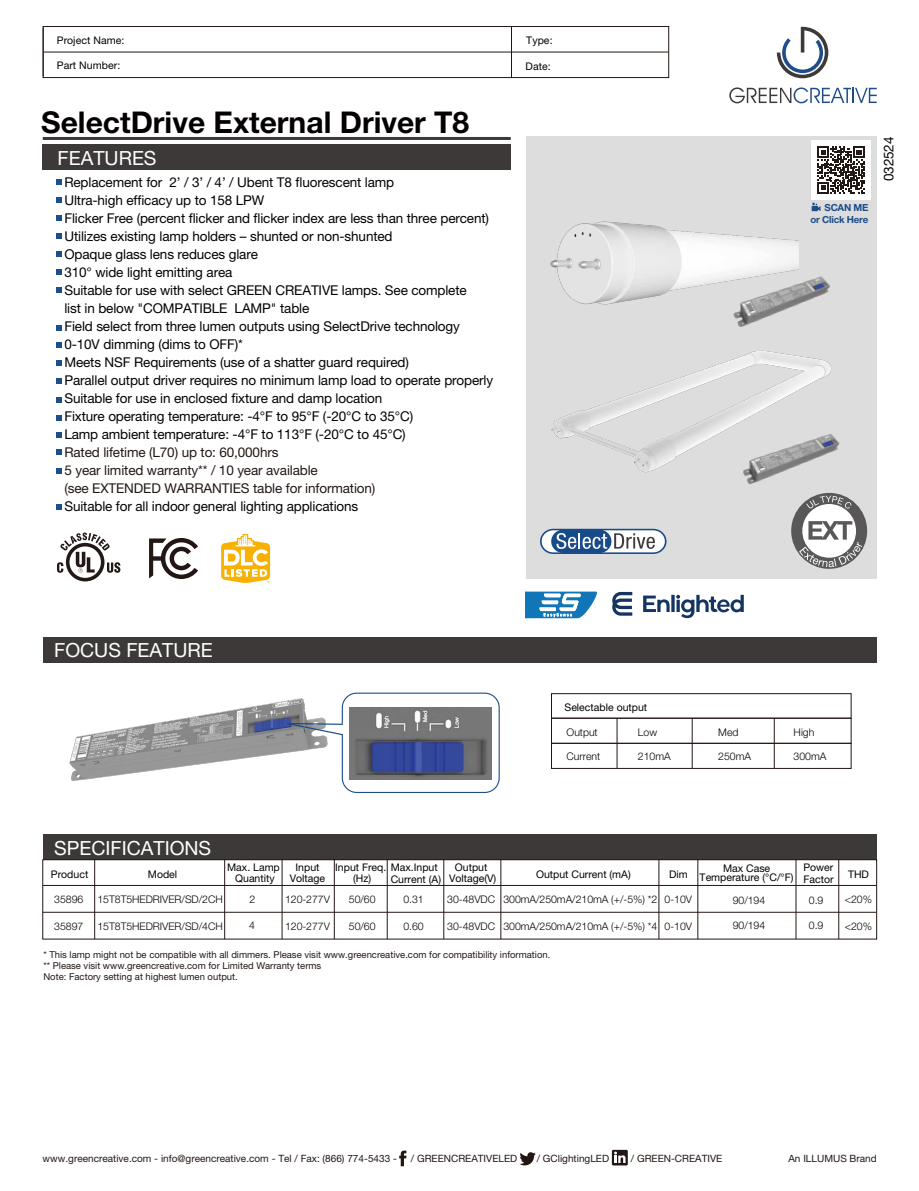
<style>
.page{position:relative;width:919px;height:1191px;background:#fff}
.page>*{position:absolute;margin:0;border:0;box-sizing:border-box;transform-origin:0 0}
.t1{font:700 30px "Helvetica Neue LT Pro";color:#040000}
.t2{font:19.5px "Helvetica Neue LT Pro";color:#fff}
.t3{font:13.5px/18px "Helvetica Neue LT Pro";letter-spacing:-.01em;color:#040000}
.t4{font:13.5px/18px "Helvetica Neue LT Pro";letter-spacing:-.01em;color:#221714}
.t5{font:300 10.5px "Helvetica Neue LT Pro";letter-spacing:-.005em;color:#040000}
.t6{font:10.5px/11.4px "Helvetica Neue LT Pro";color:#040000;text-align:center}
.t7{font:10.05px "Helvetica Neue LT Pro";color:#221714}
.t8{font:700 9.75px/12px "Helvetica Neue LT Pro";letter-spacing:-.025em;color:#1c4c88;text-align:right}
.t9{font:9.45px/11.4px "Helvetica Neue LT Pro";color:#221714}
</style>
<div class="page">
<img style="left:43px;top:662px;width:334px;height:131px">
<hr style="left:43px;top:137px;width:467px;height:3px;background:#3d3939">
<div style="left:43px;top:145px;width:467px;height:25px;background:#3d3939"></div>
<svg style="left:776px;top:27px;width:52px;height:51px"></svg>
<svg style="left:729px;top:87px;width:147px;height:16px"></svg>
<div style="left:43px;top:26px;width:625px;height:52px;border:1px solid #221714"></div>
<hr style="left:43px;top:52px;width:625px;height:1px;background:#221714">
<hr style="left:511px;top:27px;width:1px;height:51px;background:#221714">
<svg style="left:149px;top:538px;width:49px;height:41px"></svg>
<svg style="left:57px;top:532px;width:63px;height:49px"></svg>
<svg style="left:56px;top:180px;width:5px;height:5px"></svg>
<svg style="left:56px;top:198px;width:5px;height:5px"></svg>
<svg style="left:56px;top:234px;width:5px;height:5px"></svg>
<svg style="left:56px;top:252px;width:5px;height:5px"></svg>
<svg style="left:56px;top:288px;width:5px;height:5px"></svg>
<svg style="left:56px;top:270px;width:5px;height:5px"></svg>
<svg style="left:56px;top:449px;width:5px;height:5px"></svg>
<svg style="left:56px;top:325px;width:5px;height:6px"></svg>
<svg style="left:56px;top:342px;width:5px;height:5px"></svg>
<svg style="left:56px;top:360px;width:5px;height:5px"></svg>
<svg style="left:56px;top:378px;width:5px;height:5px"></svg>
<svg style="left:56px;top:398px;width:5px;height:5px"></svg>
<svg style="left:56px;top:416px;width:5px;height:5px"></svg>
<svg style="left:56px;top:432px;width:5px;height:5px"></svg>
<svg style="left:56px;top:468px;width:5px;height:5px"></svg>
<svg style="left:56px;top:505px;width:5px;height:5px"></svg>
<svg style="left:56px;top:216px;width:5px;height:5px"></svg>
<svg style="left:399px;top:1150px;width:7px;height:16px"></svg>
<svg style="left:519px;top:1152px;width:16px;height:14px"></svg>
<div style="left:612px;top:1149px;width:15px;height:16px;background:#221714"></div>
<svg style="left:614px;top:1151px;width:11px;height:12px"></svg>
<div style="left:43px;top:637px;width:833px;height:25px;background:#3d3939"></div>
<div style="left:551px;top:718px;width:300px;height:25px;border:1px solid #221714"></div>
<div style="left:551px;top:743px;width:300px;height:25px;border:1px solid #221714"></div>
<hr style="left:616px;top:718px;width:1px;height:50px;background:#221714">
<hr style="left:692px;top:718px;width:1px;height:50px;background:#221714">
<hr style="left:774px;top:718px;width:1px;height:50px;background:#221714">
<div style="left:551px;top:693px;width:300px;height:25px;border:1px solid #221714"></div>
<div style="left:342px;top:692px;width:157px;height:101px;border:1px solid #1f4d8a;border-radius:14px"></div>
<div style="left:43px;top:834px;width:833px;height:26px;background:#3d3939"></div>
<div style="left:43px;top:859px;width:833px;height:80px;border:1px solid #221714"></div>
<hr style="left:43px;top:912px;width:833px;height:1px;background:#221714">
<hr style="left:94px;top:859px;width:1px;height:80px;background:#221714">
<hr style="left:224px;top:859px;width:1px;height:80px;background:#221714">
<hr style="left:282px;top:859px;width:1px;height:80px;background:#221714">
<hr style="left:334px;top:859px;width:1px;height:80px;background:#221714">
<hr style="left:443px;top:859px;width:1px;height:80px;background:#221714">
<hr style="left:500px;top:859px;width:1px;height:80px;background:#221714">
<hr style="left:387px;top:859px;width:1px;height:80px;background:#221714">
<hr style="left:658px;top:859px;width:1px;height:80px;background:#221714">
<hr style="left:697px;top:859px;width:1px;height:80px;background:#221714">
<hr style="left:838px;top:859px;width:1px;height:80px;background:#221714">
<hr style="left:795px;top:859px;width:1px;height:80px;background:#221714">
<hr style="left:43px;top:885px;width:833px;height:1px;background:#221714">
<svg style="left:275px;top:722px;width:69px;height:14px"></svg>
<img style="left:350px;top:707px;width:141px;height:72px">
<svg style="left:221px;top:534px;width:49px;height:49px"></svg>
<svg style="left:525px;top:592px;width:72px;height:26px"></svg>
<svg style="left:612px;top:592px;width:131px;height:26px"></svg>
<div style="left:526px;top:136px;width:350px;height:443px;background:#ddd"></div>
<img style="left:551px;top:350px;width:280px;height:123px">
<img style="left:510px;top:161px;width:288px;height:144px">
<img style="left:717px;top:258px;width:113px;height:69px">
<img style="left:726px;top:416px;width:118px;height:80px">
<svg style="left:811px;top:203px;width:10px;height:9px"></svg>
<div style="left:811px;top:140px;width:60px;height:60px;background:#fff"></div>
<svg style="left:817px;top:146px;width:47px;height:47px"></svg>
<svg style="left:540px;top:529px;width:126px;height:25px;background:#8ca1bc"></svg>
<div style="left:791px;top:493px;width:76px;height:76px;background:#595757;border-radius:50%"></div>
<div style="left:802px;top:504px;width:54px;height:54px;background:#fff;border-radius:50%"></div>
<svg style="left:806px;top:496px;width:45px;height:13px"></svg>
<svg style="left:799px;top:521px;width:63px;height:46px"></svg>
<p class="t6" style="left:57px;top:34px;width:69px">Project Name:</p>
<p class="t6" style="left:57px;top:59px;width:65px">Part Number:</p>
<p class="t6" style="left:525px;top:60px;width:27px">Date:</p>
<p class="t6" style="left:526px;top:35px;width:28px">Type:</p>
<h1 class="t1" style="left:41px;top:103px;width:429px">SelectDrive External Driver T8</h1>
<h2 class="t2" style="left:58px;top:146px;width:100px">FEATURES</h2>
<p class="t3" style="left:64px;top:173px;width:430px">Replacement for 2’ / 3’ / 4’ / Ubent T8 fluorescent lamp<br>Ultra-high efficacy up to 158 LPW<br>Flicker Free (percent flicker and flicker index are less than three percent)<br>Utilizes existing lamp holders – shunted or non-shunted<br>Opaque glass lens reduces glare<br>310° wide light emitting area<br>Suitable for use with select GREEN CREATIVE lamps. See complete<br>list in below "COMPATIBLE LAMP" table<br>Field select from three lumen outputs using SelectDrive technology 0-10V dimming (dims to OFF)*<br>Meets NSF Requirements (use of a shatter guard required)<br>Parallel output driver requires no minimum lamp load to operate properly Suitable for use in enclosed fixture and damp location<br>Fixture operating temperature: -4°F to 95°F (-20°C to 35°C)<br>Lamp ambient temperature: -4°F to 113°F (-20°C to 45°C)</p>
<p class="t4" style="left:64px;top:443px;width:312px">Rated lifetime (L70) up to: 60,000hrs<br>5 year limited warranty** / 10 year available<br>(see EXTENDED WARRANTIES table for information)</p>
<p class="t3" style="left:64px;top:497px;width:295px">Suitable for all indoor general lighting applications</p>
<p class="t8" style="left:810px;top:201px;width:59px">SCAN ME<br>or Click Here</p>
<p class="t3" style="left:879px;top:181px;width:46px;rotate:-90deg">032524</p>
<h2 class="t2" style="left:54px;top:638px;width:160px">FOCUS FEATURE</h2>
<p class="t6" style="left:564px;top:701px;width:84px">Selectable output</p>
<p class="t5" style="left:638px;top:725px;width:21px">Low</p>
<p class="t5" style="left:638px;top:749px;width:34px">210mA</p>
<p class="t5" style="left:566px;top:725px;width:33px">Output</p>
<p class="t5" style="left:566px;top:749px;width:35px">Current</p>
<p class="t5" style="left:718px;top:725px;width:22px">Med</p>
<p class="t5" style="left:718px;top:749px;width:34px">250mA</p>
<p class="t5" style="left:793px;top:725px;width:22px">High</p>
<p class="t5" style="left:793px;top:749px;width:34px">300mA</p>
<h2 class="t2" style="left:54px;top:835px;width:159px">SPECIFICATIONS</h2>
<p class="t5" style="left:97px;top:892px;width:127px">15T8T5HEDRIVER/SD/2CH</p>
<p class="t5" style="left:97px;top:919px;width:127px">15T8T5HEDRIVER/SD/4CH</p>
<p class="t6" style="left:449px;top:861px;width:49px">Output<br>Voltage(V)</p>
<p class="t6" style="left:847px;top:868px;width:23px">THD</p>
<p class="t5" style="left:732px;top:894px;width:34px">90/194</p>
<p class="t5" style="left:732px;top:919px;width:34px">90/194</p>
<p class="t6" style="left:290px;top:861px;width:37px">Input<br>Voltage</p>
<p class="t6" style="left:353px;top:861px;width:86px;text-align:left;text-indent:-18px">Input Freq. Max.Input (Hz)</p>
<p class="t6" style="left:699px;top:863px;width:95px;line-height:9.8px">Max Case<br>Temperature (°C/°F)</p>
<p class="t6" style="left:803px;top:860px;width:32px;line-height:12.6px;text-align:left">Power<br>Factor</p>
<p class="t6" style="left:51px;top:868px;width:39px">Product</p>
<p class="t6" style="left:148px;top:868px;width:31px">Model</p>
<p class="t6" style="left:227px;top:861px;width:54px">Max. Lamp<br>Quantity</p>
<p class="t6" style="left:536px;top:868px;width:96px">Output Current (mA)</p>
<p class="t6" style="left:669px;top:868px;width:20px">Dim</p>
<p class="t6" style="left:390px;top:873px;width:52px">Current (A)</p>
<p class="t5" style="left:447px;top:892px;width:49px">30-48VDC</p>
<p class="t5" style="left:447px;top:919px;width:49px">30-48VDC</p>
<p class="t5" style="left:503px;top:892px;width:155px">300mA/250mA/210mA (+/-5%) *2</p>
<p class="t5" style="left:503px;top:919px;width:155px">300mA/250mA/210mA (+/-5%) *4</p>
<p class="t5" style="left:349px;top:892px;width:28px">50/60</p>
<p class="t5" style="left:249px;top:892px;width:7px">2</p>
<p class="t5" style="left:844px;top:892px;width:29px">&lt;20%</p>
<p class="t5" style="left:844px;top:919px;width:29px">&lt;20%</p>
<p class="t5" style="left:664px;top:892px;width:29px">0-10V</p>
<p class="t5" style="left:664px;top:919px;width:29px">0-10V</p>
<p class="t5" style="left:285px;top:892px;width:46px">120-277V</p>
<p class="t5" style="left:285px;top:919px;width:46px">120-277V</p>
<p class="t5" style="left:403px;top:892px;width:22px">0.31</p>
<p class="t5" style="left:403px;top:919px;width:22px">0.60</p>
<p class="t5" style="left:54px;top:892px;width:31px">35896</p>
<p class="t5" style="left:54px;top:919px;width:31px">35897</p>
<p class="t5" style="left:808px;top:894px;width:16px">0.9</p>
<p class="t5" style="left:808px;top:919px;width:16px">0.9</p>
<p class="t5" style="left:249px;top:918px;width:7px">4</p>
<p class="t5" style="left:349px;top:919px;width:28px">50/60</p>
<p class="t9" style="left:43px;top:948px;width:508px">* This lamp might not be compatible with all dimmers. Please visit www.greencreative.com for compatibility information. ** Please visit www.greencreative.com for Limited Warranty terms<br>Note: Factory setting at highest lumen output.</p>
<p class="t7" style="left:43px;top:1152px;width:356px">www.greencreative.com - info@greencreative.com - Tel / Fax: (866) 774-5433 -</p>
<p class="t7" style="left:411px;top:1152px;width:108px">/ GREENCREATIVELED</p>
<p class="t7" style="left:537px;top:1152px;width:74px">/ GClightingLED</p>
<p class="t7" style="left:631px;top:1152px;width:93px">/ GREEN-CREATIVE</p>
<p class="t7" style="left:788px;top:1152px;width:90px">An ILLUMUS Brand</p>
</div>
